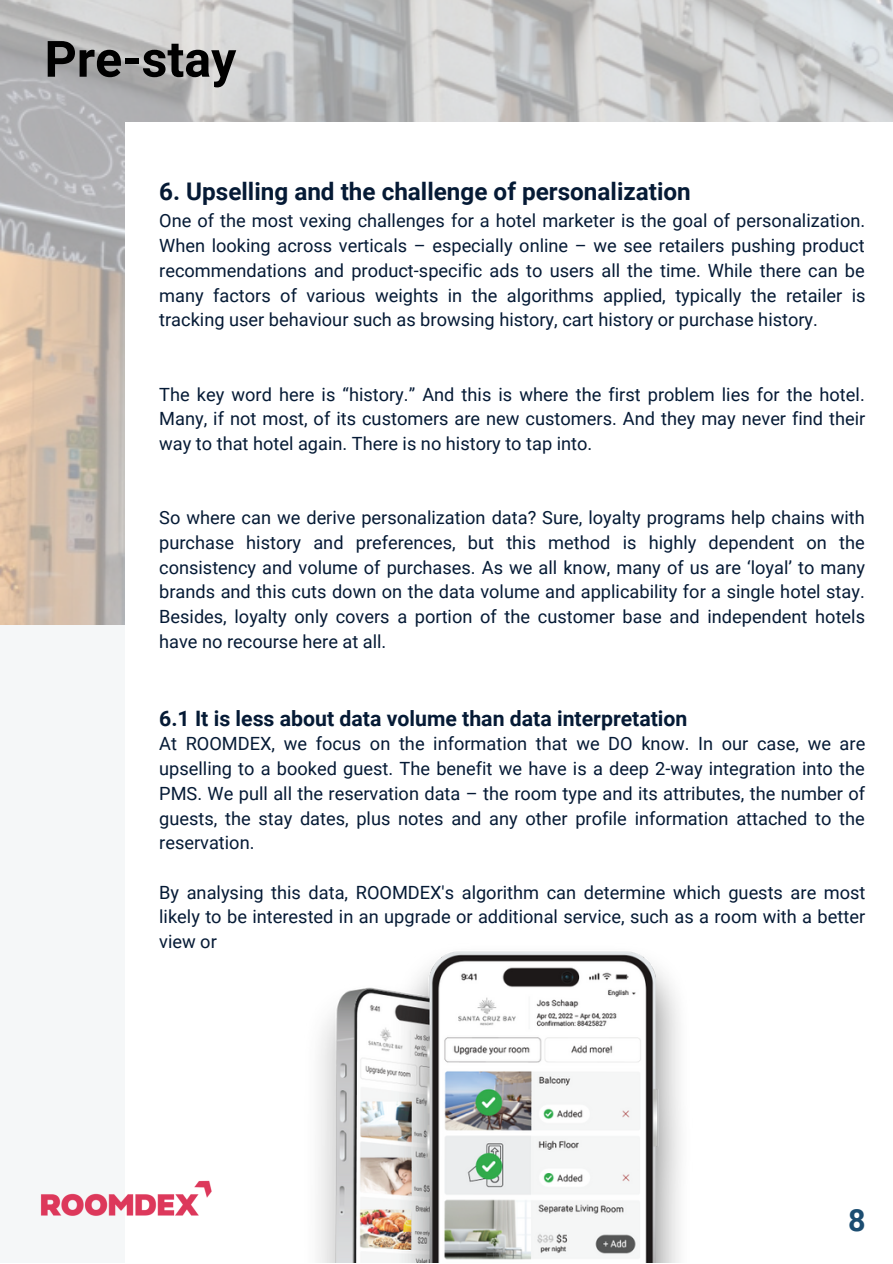
<style>
.page{position:relative;width:893px;height:1264px;background:#fff}
.page>*{position:absolute;margin:0;border:0;box-sizing:border-box;transform-origin:0 0}
.t1{font:700 50.1px "Roboto";color:#000}
.t2{font:700 30.6px "Roboto";color:#1c4d71}
.t3{font:700 24.3px "Roboto";color:#051a35}
.t4{font:700 21.3px "Roboto";color:#051a35}
.t5{font:18.15px/24.8px "Roboto";color:#051a35;text-align:justify}
</style>
<div class="page">
<div style="left:0;top:0;width:892px;height:1262px;background:#f5f7f8"></div>
<img style="left:0;top:0;width:892px;height:624px">
<div style="left:125px;top:123px;width:767px;height:1139px;background:#fff"></div>
<img style="left:40px;top:1180px;width:172px;height:36px">
<img style="left:318px;top:951px;width:363px;height:311px">
<p class="t1" style="left:44px;top:30px;width:193px">Pre-stay</p>
<p class="t3" style="left:159px;top:178px;width:533px">6. Upselling and the challenge of personalization</p>
<p class="t5" style="left:159px;top:209px;width:707px">One of the most vexing challenges for a hotel marketer is the goal of personalization.<br>When looking across verticals – especially online – we see retailers pushing product recommendations and product-specific ads to users all the time. While there can be many factors of various weights in the algorithms applied, typically the retailer is tracking user behaviour such as browsing history, cart history or purchase history.</p>
<p class="t5" style="left:159px;top:382px;width:707px">The key word here is “history.” And this is where the first problem lies for the hotel.<br>Many, if not most, of its customers are new customers. And they may never find their way to that hotel again. There is no history to tap into.</p>
<p class="t5" style="left:159px;top:505px;width:707px">So where can we derive personalization data? Sure, loyalty programs help chains with purchase history and preferences, but this method is highly dependent on the consistency and volume of purchases. As we all know, many of us are ‘loyal’ to many brands and this cuts down on the data volume and applicability for a single hotel stay.<br>Besides, loyalty only covers a portion of the customer base and independent hotels have no recourse here at all.</p>
<p class="t4" style="left:159px;top:705px;width:529px">6.1 It is less about data volume than data interpretation</p>
<p class="t5" style="left:159px;top:731px;width:707px">At ROOMDEX, we focus on the information that we DO know. In our case, we are upselling to a booked guest. The benefit we have is a deep 2-way integration into the PMS. We pull all the reservation data – the room type and its attributes, the number of guests, the stay dates, plus notes and any other profile information attached to the reservation.</p>
<p class="t5" style="left:159px;top:880px;width:707px">By analysing this data, ROOMDEX's algorithm can determine which guests are most likely to be interested in an upgrade or additional service, such as a room with a better view or</p>
<p class="t2" style="left:848px;top:1202px;width:19px">8</p>
</div>
